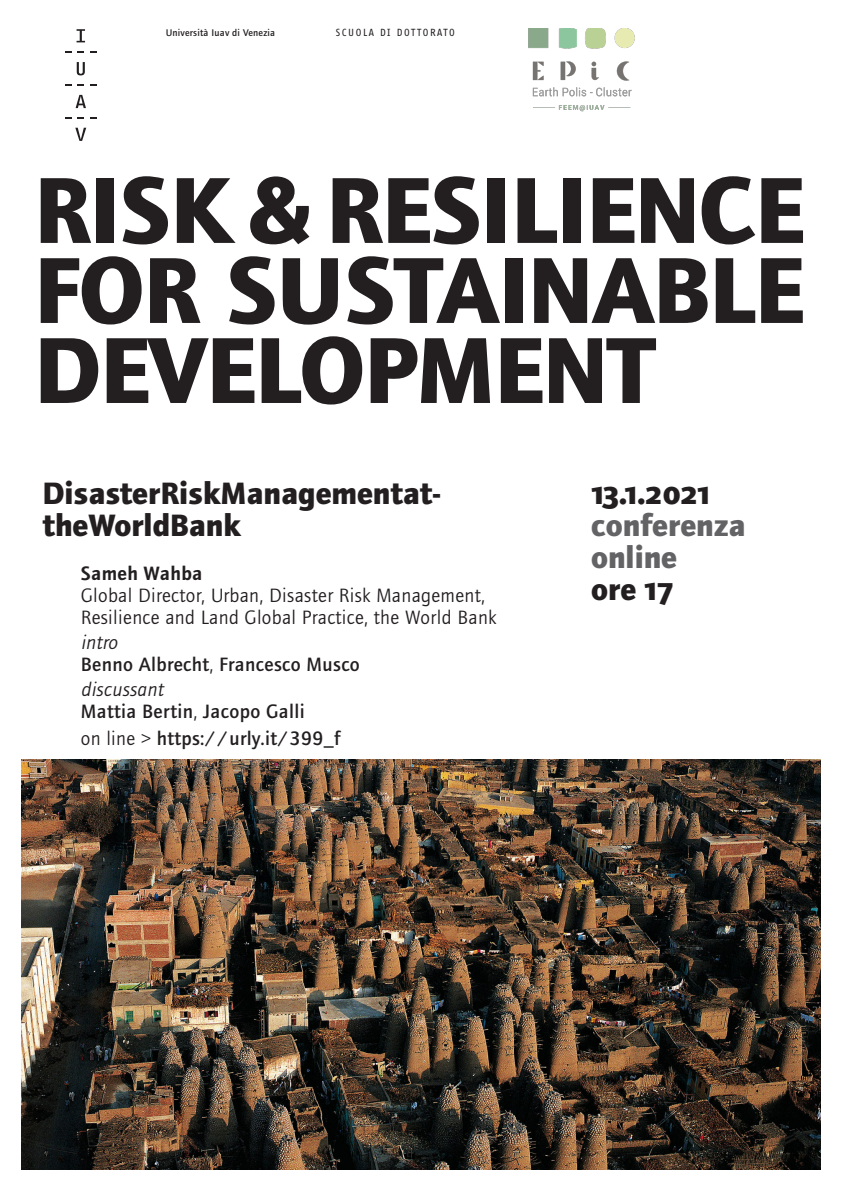
<style>
.page{position:relative;width:842px;height:1191px;background:#fff}
.page>*{position:absolute;margin:0;border:0;box-sizing:border-box;transform-origin:0 0}
.TITOLO{font:700 97px/80px "Foundry Journal";letter-spacing:-.01em;color:#231f20}
.SOTTOTITOLO___INFO{font:700 32px/32px "Foundry Journal";color:#231f20}
.SOTTOTITOLO___INFO-2{font:700 32px "Foundry Journal";color:#636366}
.SOTTOTITOLO___INFO-3{font:700 32px "Foundry Journal SC";letter-spacing:-.01em;color:#231f20}
.TESTO_piccolo{font:20px "Foundry Journal";letter-spacing:.02em;color:#231f20}
.TESTO_piccolo-2{font:500 20px "Foundry Journal";letter-spacing:.02em;color:#231f20}
.TESTO_piccolo-3{font:italic 20px "Foundry Journal";letter-spacing:.02em;color:#231f20}
.TESTO_piccolo-4{font:600 20px "Foundry Journal";letter-spacing:.02em;color:#231f20}
.INTESTAZIONE_iuav{font:500 10px "Foundry Journal";letter-spacing:.02em;color:#231f20}
.INTESTAZIONE_maiusco{font:10px "Fago Office Sans";letter-spacing:.15em;color:#231f20}
.s1{font-weight:400}
.s2{font-family:"Foundry Journal SC"}
</style>
<div class="page">
<svg style="left:77px;top:29px;width:8px;height:13px"></svg>
<svg style="left:65px;top:51px;width:7px;height:2px"></svg>
<svg style="left:78px;top:51px;width:6px;height:2px"></svg>
<svg style="left:90px;top:51px;width:6px;height:2px"></svg>
<svg style="left:77px;top:62px;width:8px;height:13px"></svg>
<svg style="left:65px;top:84px;width:7px;height:2px"></svg>
<svg style="left:78px;top:84px;width:6px;height:2px"></svg>
<svg style="left:90px;top:84px;width:6px;height:2px"></svg>
<svg style="left:76px;top:95px;width:10px;height:13px"></svg>
<svg style="left:65px;top:117px;width:7px;height:2px"></svg>
<svg style="left:78px;top:117px;width:6px;height:2px"></svg>
<svg style="left:90px;top:117px;width:6px;height:2px"></svg>
<svg style="left:75px;top:128px;width:11px;height:13px"></svg>
<img style="left:528px;top:28px;width:107px;height:84px">
<img style="left:21px;top:759px;width:800px;height:410px">
<p class="INTESTAZIONE_iuav" style="left:166px;top:27px;width:111px">Università Iuav di Venezia</p>
<p class="INTESTAZIONE_maiusco" style="left:336px;top:27px;width:120px">SCUOLA DI DOTTORATO</p>
<p class="TITOLO" style="left:34px;top:170px;width:772px">RISK &amp; RESILIENCE<br>FOR SUSTAINABLE</p>
<p class="TITOLO" style="left:34px;top:330px;width:623px">DEVELOPMENT</p>
<p class="SOTTOTITOLO___INFO" style="left:43px;top:477px;width:400px">DisasterRiskManagementat&shy;theWorldBank</p>
<p class="TESTO_piccolo-4" style="left:81px;top:562px;width:123px">Sameh Wahba</p>
<p class="TESTO_piccolo" style="left:81px;top:584px;width:406px">Global Director, Urban, Disaster Risk Management,</p>
<p class="TESTO_piccolo" style="left:81px;top:606px;width:417px">Resilience and Land Global Practice, the World Bank</p>
<p class="TESTO_piccolo-3" style="left:81px;top:631px;width:38px">intro</p>
<p class="TESTO_piccolo-2" style="left:81px;top:653px;width:281px">Benno Albrecht<span class="s1">,</span> Francesco Musco</p>
<p class="TESTO_piccolo-3" style="left:81px;top:678px;width:84px">discussant</p>
<p class="TESTO_piccolo-2" style="left:81px;top:700px;width:226px">Mattia Bertin<span class="s1">,</span> Jacopo Galli</p>
<p class="TESTO_piccolo-2" style="left:81px;top:727px;width:261px"><span class="s1">on line &gt;</span> https://urly.it/399_f</p>
<p class="SOTTOTITOLO___INFO-3" style="left:591px;top:474px;width:120px">13.1.2021</p>
<p class="SOTTOTITOLO___INFO-2" style="left:591px;top:506px;width:156px">conferenza</p>
<p class="SOTTOTITOLO___INFO-2" style="left:591px;top:538px;width:88px">online</p>
<p class="SOTTOTITOLO___INFO" style="left:591px;top:573px;width:85px">ore <span class="s2">17</span></p>
</div>
